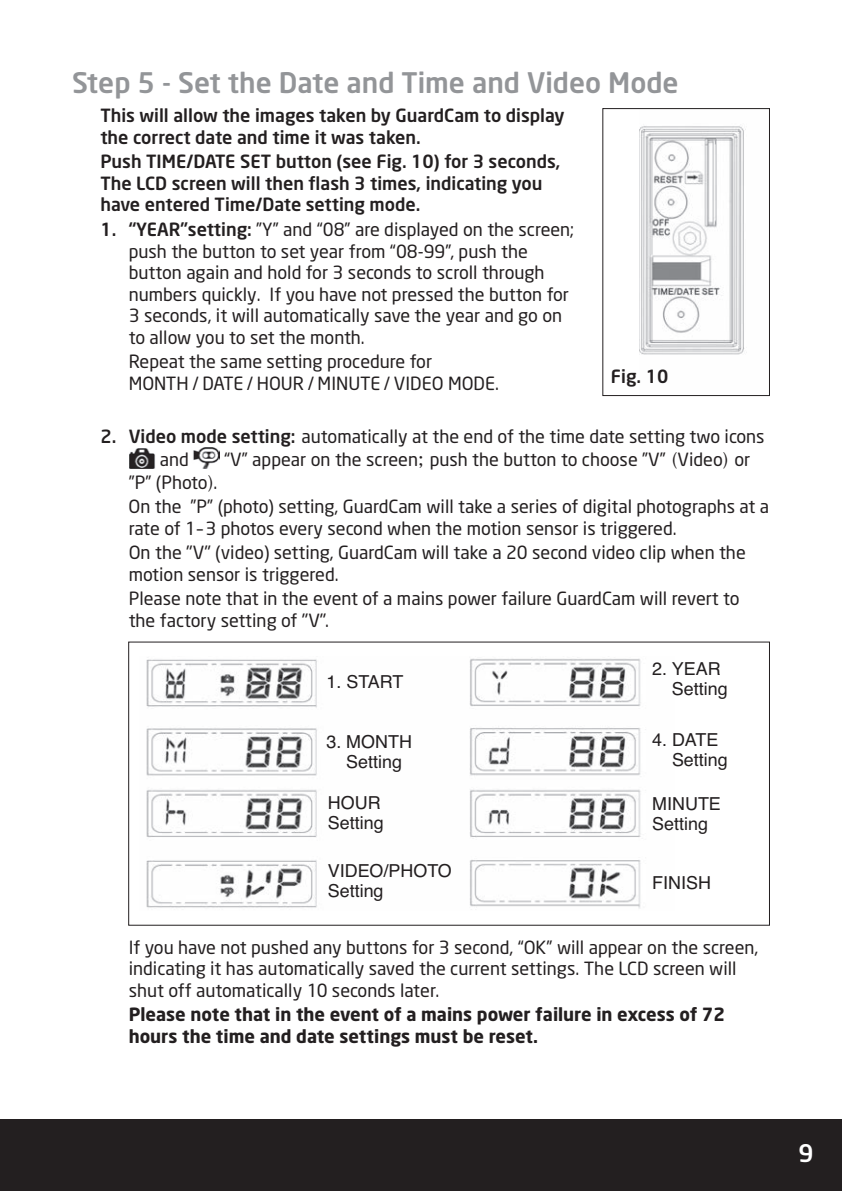
<style>
.page{position:relative;width:842px;height:1191px;background:#fff}
.page>*{position:absolute;margin:0;border:0;box-sizing:border-box;transform-origin:0 0}
.t1{font:500 28px "Neo Sans";color:#939598}
.t2{font:500 24px "Neo Sans";color:#fff}
.t3{font:18px/21.6px "Neo Sans";color:#231f20}
.t4{font:500 18px/21.6px "Neo Sans";color:#231f20}
.t5{font:700 18px/21.6px "Neo Sans";color:#231f20}
.t6{font:18px/19.8px "Helvetica";color:#231f20}
.s1{font-weight:500}
.s2{font-family:"Hira Min Pro W3"}
</style>
<div class="page">
<div style="left:0;top:1119px;width:842px;height:72px;background:#231f20"></div>
<img style="left:146px;top:658px;width:495px;height:251px">
<div style="left:128px;top:641px;width:642px;height:284px;border:1px solid #231f20"></div>
<img style="left:129px;top:448px;width:26px;height:20px">
<img style="left:193px;top:448px;width:27px;height:20px">
<img style="left:640px;top:126px;width:107px;height:229px">
<div style="left:602px;top:108px;width:168px;height:288px;border:1px solid #231f20"></div>
<h1 class="t1" style="left:72px;top:72px;width:608px">Step 5 - Set the Date and Time and Video Mode</h1>
<p class="t4" style="left:100px;top:106px;width:466px">This will allow the images taken by GuardCam to display the correct date and time it was taken.</p>
<p class="t4" style="left:100px;top:152px;width:462px">Push TIME/DATE SET button (see Fig. 10) for 3 seconds,<br>The LCD screen will then flash 3 times, indicating you have entered Time/Date setting mode.</p>
<p class="t3" style="left:129px;top:220px;width:447px;text-indent:-28px"><span class="s1">1. “YEAR”setting:</span> ”Y” and “08” are displayed on the screen; push the button to set year from “08-99”, push the button again and hold for 3 seconds to scroll through numbers quickly. If you have not pressed the button for 3 seconds, it will automatically save the year and go on to allow you to set the month.</p>
<p class="t3" style="left:129px;top:353px;width:372px">Repeat the same setting procedure for<br>MONTH / DATE / HOUR / MINUTE / VIDEO MODE.</p>
<p class="t4" style="left:611px;top:367px;width:59px">Fig. 10</p>
<p class="t3" style="left:160px;top:427px;width:606px;line-height:23px;text-indent:-59px"><span class="s1">2. Video mode setting:</span> automatically at the end of the time date setting two icons and</p>
<p class="t3" style="left:224px;top:450px;width:528px">“V” appear on the screen<span class="s2">;</span> push the button to choose ”V” <span class="s2">(</span>Video<span class="s2">)</span> or</p>
<p class="t3" style="left:129px;top:472px;width:642px;line-height:23.8px">”P” (Photo<span class="s2">)</span>.<br>On the ”P” (photo) setting, GuardCam will take a series of digital photographs at a</p>
<p class="t3" style="left:129px;top:517px;width:618px;line-height:24.4px">rate of 1–3 photos every second when the motion sensor is triggered.<br>On the "V" (video) setting, GuardCam will take a 20 second video clip when the</p>
<p class="t3" style="left:129px;top:563px;width:612px;line-height:24.4px">motion sensor is triggered.<br>Please note that in the event of a mains power failure GuardCam will revert to</p>
<p class="t3" style="left:129px;top:611px;width:202px">the factory setting of "V".</p>
<p class="t6" style="left:326px;top:672px;width:78px">1. START</p>
<p class="t6" style="left:327px;top:732px;width:87px;text-align:center">3. MONTH<br>Setting</p>
<p class="t6" style="left:328px;top:793px;width:57px">HOUR<br>Setting</p>
<p class="t6" style="left:328px;top:861px;width:126px">VIDEO/PHOTO<br>Setting</p>
<p class="t6" style="left:672px;top:659px;width:57px;text-indent:-20px">2. YEAR<br>Setting</p>
<p class="t6" style="left:672px;top:730px;width:57px;text-indent:-20px">4. DATE<br>Setting</p>
<p class="t6" style="left:652px;top:794px;width:70px">MINUTE<br>Setting</p>
<p class="t6" style="left:652px;top:873px;width:60px">FINISH</p>
<p class="t3" style="left:129px;top:938px;width:631px">If you have not pushed any buttons for 3 second, “OK” will appear on the screen, indicating it has automatically saved the current settings. The LCD screen will shut off automatically 10 seconds later.</p>
<p class="t5" style="left:129px;top:1005px;width:598px">Please note that in the event of a mains power failure in excess of 72 hours the time and date settings must be reset.</p>
<h2 class="t2" style="left:798px;top:1143px;width:17px">9</h2>
</div>
